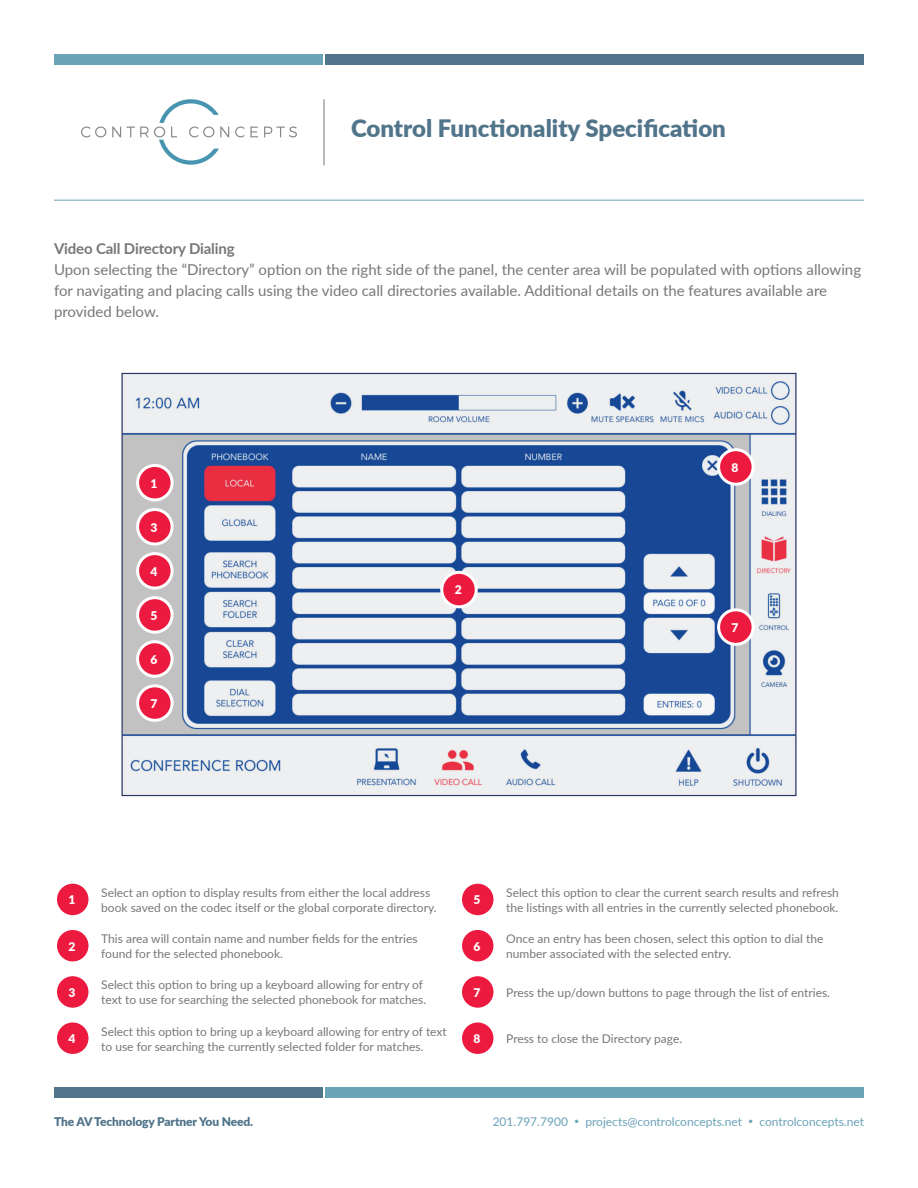
<style>
.page{position:relative;width:918px;height:1188px;background:#fff}
.page>*{position:absolute;margin:0;border:0;box-sizing:border-box;transform-origin:0 0}
.t1{font:900 24px "Lato";color:#50748a}
.t2{font:15px/21px "Lato";color:#777779}
.t3{font:700 15px "Lato";letter-spacing:-.01em;color:#777779}
.t4{font:12px/15px "Lato";color:#777779}
.t5{font:12px "Lato";color:#6aa2b8}
.t6{font:900 12px "Lato";letter-spacing:-.01em;color:#50748a}
.t7{font:900 12px "Lato";color:#fff}
.s1{font-size:9px}
</style>
<div class="page">
<svg style="left:81px;top:127px;width:25px;height:10px"></svg>
<svg style="left:112px;top:127px;width:9px;height:10px"></svg>
<svg style="left:127px;top:99px;width:102px;height:66px"></svg>
<svg style="left:235px;top:127px;width:23px;height:10px"></svg>
<svg style="left:264px;top:127px;width:33px;height:10px"></svg>
<hr style="left:54px;top:200px;width:810px;height:1px;background:#6aa2b8">
<hr style="left:324px;top:99px;width:1px;height:66px;background:#777779">
<div style="left:54px;top:54px;width:268px;height:11px;background:#6aa2b8"></div>
<div style="left:326px;top:54px;width:538px;height:11px;background:#50748a"></div>
<div style="left:54px;top:1088px;width:268px;height:10px;background:#50748a"></div>
<div style="left:326px;top:1088px;width:538px;height:10px;background:#6aa2b8"></div>
<img style="left:121px;top:372px;width:676px;height:425px">
<div style="left:719px;top:450px;width:34px;height:34px;background:#ed1a40;border-radius:50%"></div>
<div style="left:717px;top:448px;width:38px;height:38px;border:3px solid #fff;border-radius:50%"></div>
<div style="left:719px;top:610px;width:34px;height:34px;background:#ed1a40;border-radius:50%"></div>
<div style="left:717px;top:608px;width:38px;height:38px;border:3px solid #fff;border-radius:50%"></div>
<div style="left:442px;top:572px;width:34px;height:35px;background:#ed1a40;border-radius:50%"></div>
<div style="left:440px;top:571px;width:38px;height:37px;border:3px solid #fff;border-radius:50%"></div>
<div style="left:138px;top:465px;width:34px;height:35px;background:#ed1a40;border-radius:50%"></div>
<div style="left:136px;top:464px;width:38px;height:37px;border:3px solid #fff;border-radius:50%"></div>
<div style="left:138px;top:510px;width:34px;height:34px;background:#ed1a40;border-radius:50%"></div>
<div style="left:136px;top:508px;width:38px;height:38px;border:3px solid #fff;border-radius:50%"></div>
<div style="left:138px;top:554px;width:34px;height:34px;background:#ed1a40;border-radius:50%"></div>
<div style="left:136px;top:552px;width:38px;height:38px;border:3px solid #fff;border-radius:50%"></div>
<div style="left:138px;top:598px;width:34px;height:34px;background:#ed1a40;border-radius:50%"></div>
<div style="left:136px;top:596px;width:38px;height:38px;border:3px solid #fff;border-radius:50%"></div>
<div style="left:138px;top:642px;width:34px;height:34px;background:#ed1a40;border-radius:50%"></div>
<div style="left:136px;top:640px;width:38px;height:38px;border:3px solid #fff;border-radius:50%"></div>
<div style="left:138px;top:686px;width:34px;height:34px;background:#ed1a40;border-radius:50%"></div>
<div style="left:136px;top:684px;width:38px;height:38px;border:3px solid #fff;border-radius:50%"></div>
<div style="left:56px;top:882px;width:34px;height:35px;background:#ed1a40;border-radius:50%"></div>
<div style="left:54px;top:881px;width:38px;height:37px;border:3px solid #fff;border-radius:50%"></div>
<div style="left:460px;top:882px;width:35px;height:35px;background:#ed1a40;border-radius:50%"></div>
<div style="left:459px;top:881px;width:37px;height:37px;border:3px solid #fff;border-radius:50%"></div>
<div style="left:56px;top:928px;width:34px;height:35px;background:#ed1a40;border-radius:50%"></div>
<div style="left:54px;top:927px;width:38px;height:37px;border:3px solid #fff;border-radius:50%"></div>
<div style="left:460px;top:928px;width:35px;height:35px;background:#ed1a40;border-radius:50%"></div>
<div style="left:459px;top:927px;width:37px;height:37px;border:3px solid #fff;border-radius:50%"></div>
<div style="left:56px;top:975px;width:34px;height:34px;background:#ed1a40;border-radius:50%"></div>
<div style="left:54px;top:973px;width:38px;height:38px;border:3px solid #fff;border-radius:50%"></div>
<div style="left:460px;top:975px;width:35px;height:34px;background:#ed1a40;border-radius:50%"></div>
<div style="left:459px;top:973px;width:37px;height:38px;border:3px solid #fff;border-radius:50%"></div>
<div style="left:56px;top:1021px;width:34px;height:34px;background:#ed1a40;border-radius:50%"></div>
<div style="left:54px;top:1019px;width:38px;height:38px;border:3px solid #fff;border-radius:50%"></div>
<div style="left:460px;top:1021px;width:35px;height:34px;background:#ed1a40;border-radius:50%"></div>
<div style="left:459px;top:1019px;width:37px;height:38px;border:3px solid #fff;border-radius:50%"></div>
<h1 class="t1" style="left:351px;top:110px;width:376px">Control Functionality Specification</h1>
<p class="t3" style="left:54px;top:238px;width:182px">Video Call Directory Dialing</p>
<p class="t2" style="left:54px;top:259px;width:809px">Upon selecting the “Directory” option on the right side of the panel, the center area will be populated with options allowing for navigating and placing calls using the video call directories available. Additional details on the features available are provided below.</p>
<p class="t7" style="left:151px;top:474px;width:8px">1</p>
<p class="t7" style="left:151px;top:518px;width:8px">3</p>
<p class="t7" style="left:151px;top:562px;width:8px">4</p>
<p class="t7" style="left:151px;top:606px;width:8px">5</p>
<p class="t7" style="left:151px;top:650px;width:8px">6</p>
<p class="t7" style="left:151px;top:695px;width:8px">7</p>
<p class="t7" style="left:455px;top:581px;width:8px">2</p>
<p class="t7" style="left:732px;top:458px;width:8px">8</p>
<p class="t7" style="left:732px;top:619px;width:8px">7</p>
<p class="t7" style="left:69px;top:891px;width:8px">1</p>
<p class="t4" style="left:101px;top:884px;width:337px">Select an option to display results from either the local address book saved on the codec itself or the global corporate directory.</p>
<p class="t7" style="left:474px;top:891px;width:8px">5</p>
<p class="t4" style="left:506px;top:884px;width:334px">Select this option to clear the current search results and refresh the listings with all entries in the currently selected phonebook.</p>
<p class="t7" style="left:69px;top:937px;width:8px">2</p>
<p class="t4" style="left:101px;top:931px;width:318px">This area will contain name and number fields for the entries found for the selected phonebook.</p>
<p class="t7" style="left:474px;top:937px;width:8px">6</p>
<p class="t4" style="left:506px;top:931px;width:319px">Once an entry has been chosen, select this option to dial the number associated with the selected entry.</p>
<p class="t7" style="left:69px;top:983px;width:8px">3</p>
<p class="t4" style="left:101px;top:977px;width:327px">Select this option to bring up a keyboard allowing for entry of text to use for searching the selected phonebook for matches.</p>
<p class="t7" style="left:474px;top:983px;width:8px">7</p>
<p class="t4" style="left:506px;top:984px;width:325px">Press the up/down buttons to page through the list of entries.</p>
<p class="t7" style="left:69px;top:1030px;width:8px">4</p>
<p class="t4" style="left:101px;top:1023px;width:347px">Select this option to bring up a keyboard allowing for entry of text to use for searching the currently selected folder for matches.</p>
<p class="t7" style="left:474px;top:1030px;width:8px">8</p>
<p class="t4" style="left:506px;top:1031px;width:178px">Press to close the Directory page.</p>
<p class="t6" style="left:54px;top:1113px;width:201px">The AV Technology Partner You Need.</p>
<p class="t5" style="left:493px;top:1113px;width:373px">201.797.7900 <span class="s1">•</span> projects@controlconcepts.net <span class="s1">•</span> controlconcepts.net</p>
</div>
